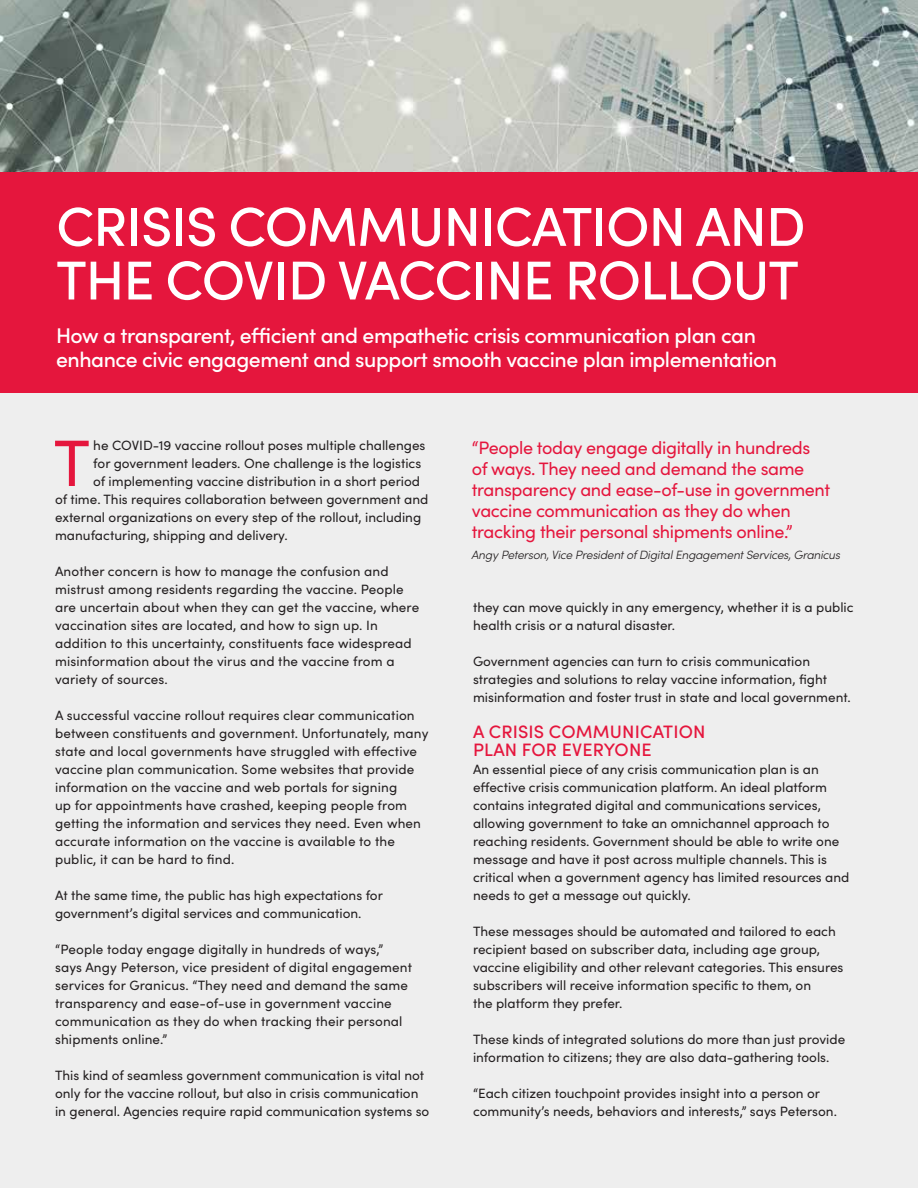
<style>
.page{position:relative;width:918px;height:1188px;background:#fff}
.page>*{position:absolute;margin:0;border:0;box-sizing:border-box;transform-origin:0 0}
.t1{font:65.7px "Sofia Pro";color:#e5163d}
.t2{font:500 54.9px/53.7px "Sofia Pro";letter-spacing:-.02em;color:#fff}
.t3{font:500 21.3px/23.7px "Sofia Pro";letter-spacing:-.02em;color:#fff}
.t4{font:18px/21px "Sofia Pro";letter-spacing:-.02em;color:#e5163d}
.t5{font:500 18px/18px "Sofia Pro";letter-spacing:.01em;color:#e5163d}
.t6{font:13.5px/18px "Sofia Pro";color:#231f20}
.t7{font:italic 300 12px "Sofia Pro";letter-spacing:-.02em;color:#231f20}
</style>
<div class="page">
<div style="left:0;top:384px;width:918px;height:804px;background:#eee"></div>
<img style="left:0;top:0;width:918px;height:173px">
<div style="left:0;top:173px;width:918px;height:220px;background:#e5163d"></div>
<h2 class="t2" style="left:56px;top:196px;width:751px">CRISIS COMMUNICATION AND<br>THE COVID VACCINE ROLLOUT</h2>
<h3 class="t3" style="left:56px;top:323px;width:723px">How a transparent, efficient and empathetic crisis communication plan can enhance civic engagement and support smooth vaccine plan implementation</h3>
<h1 class="t1" style="left:54px;top:415px;width:38px">T</h1>
<p class="t6" style="left:93px;top:436px;width:334px">he COVID-19 vaccine rollout poses multiple challenges</p>
<p class="t6" style="left:93px;top:454px;width:330px">for government leaders. One challenge is the logistics</p>
<p class="t6" style="left:93px;top:472px;width:328px">of implementing vaccine distribution in a short period</p>
<p class="t6" style="left:55px;top:490px;width:375px">of time. This requires collaboration between government and</p>
<p class="t6" style="left:55px;top:508px;width:368px">external organizations on every step of the rollout, including</p>
<p class="t6" style="left:55px;top:526px;width:234px">manufacturing, shipping and delivery.</p>
<p class="t6" style="left:55px;top:562px;width:366px">Another concern is how to manage the confusion and mistrust among residents regarding the vaccine. People are uncertain about when they can get the vaccine, where vaccination sites are located, and how to sign up. In addition to this uncertainty, constituents face widespread misinformation about the virus and the vaccine from a variety of sources.</p>
<p class="t6" style="left:55px;top:705px;width:375px">A successful vaccine rollout requires clear communication between constituents and government. Unfortunately, many state and local governments have struggled with effective vaccine plan communication. Some websites that provide information on the vaccine and web portals for signing<br>up for appointments have crashed, keeping people from getting the information and services they need. Even when accurate information on the vaccine is available to the public, it can be hard to find.</p>
<p class="t6" style="left:55px;top:885px;width:329px">At the same time, the public has high expectations for government’s digital services and communication.</p>
<p class="t6" style="left:55px;top:939px;width:359px">“People today engage digitally in hundreds of ways,” says Angy Peterson, vice president of digital engagement services for Granicus. “They need and demand the same transparency and ease-of-use in government vaccine communication as they do when tracking their personal shipments online.”</p>
<p class="t6" style="left:55px;top:1065px;width:376px">This kind of seamless government communication is vital not only for the vaccine rollout, but also in crisis communication in general. Agencies require rapid communication systems so</p>
<h3 class="t4" style="left:472px;top:436px;width:360px">“People today engage digitally in hundreds of ways. They need and demand the same transparency and ease-of-use in government vaccine communication as they do when tracking their personal shipments online.”</h3>
<p class="t7" style="left:472px;top:546px;width:370px">Angy Peterson, Vice President of Digital Engagement Services, Granicus</p>
<p class="t6" style="left:473px;top:597px;width:382px">they can move quickly in any emergency, whether it is a public health crisis or a natural disaster.</p>
<p class="t6" style="left:473px;top:651px;width:379px">Government agencies can turn to crisis communication strategies and solutions to relay vaccine information, fight misinformation and foster trust in state and local government.</p>
<h3 class="t5" style="left:473px;top:722px;width:234px">A CRISIS COMMUNICATION<br>PLAN FOR EVERYONE</h3>
<p class="t6" style="left:473px;top:760px;width:378px">An essential piece of any crisis communication plan is an effective crisis communication platform. An ideal platform contains integrated digital and communications services, allowing government to take an omnichannel approach to reaching residents. Government should be able to write one message and have it post across multiple channels. This is critical when a government agency has limited resources and needs to get a message out quickly.</p>
<p class="t6" style="left:473px;top:922px;width:372px">These messages should be automated and tailored to each recipient based on subscriber data, including age group, vaccine eligibility and other relevant categories. This ensures subscribers will receive information specific to them, on<br>the platform they prefer.</p>
<p class="t6" style="left:473px;top:1029px;width:374px">These kinds of integrated solutions do more than just provide information to citizens; they are also data-gathering tools.</p>
<p class="t6" style="left:473px;top:1083px;width:365px">“Each citizen touchpoint provides insight into a person or community’s needs, behaviors and interests,” says Peterson.</p>
</div>
